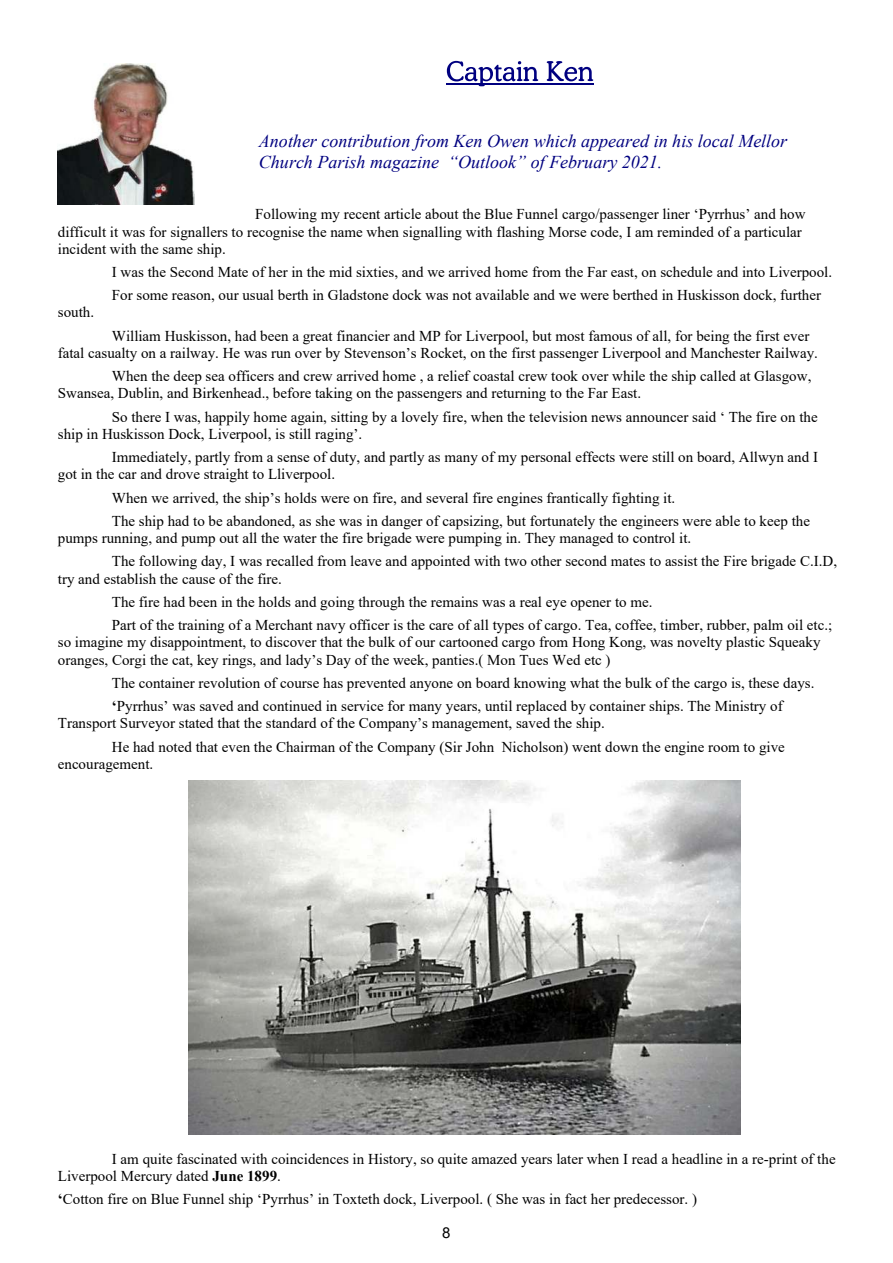
<style>
.page{position:relative;width:893px;height:1263px;background:#fff}
.page>*{position:absolute;margin:0;border:0;box-sizing:border-box;transform-origin:0 0}
.t1{font:italic 18px/20.7px "Times New Roman";color:#000080}
.t2{font:15px/17.2px "Times New Roman";color:#000}
.t3{font:15px "Arial";color:#000}
.s1{font-weight:700}
</style>
<div class="page">
<svg style="left:447px;top:61px;width:91px;height:25px"></svg>
<svg style="left:547px;top:61px;width:46px;height:20px"></svg>
<hr style="left:446px;top:84px;width:147px;height:1px;background:#000080">
<img style="left:58px;top:63px;width:136px;height:141px">
<img style="left:189px;top:780px;width:551px;height:354px">
<p class="t1" style="left:259px;top:133px;width:530px">Another contribution from Ken Owen which appeared in his local Mellor<br>Church Parish magazine “Outlook” of February 2021.</p>
<p class="t2" style="left:58px;top:207px;width:749px;text-indent:197px">Following my recent article about the Blue Funnel cargo/passenger liner ‘Pyrrhus’ and how difficult it was for signallers to recognise the name when signalling with flashing Morse code, I am reminded of a particular incident with the same ship.</p>
<p class="t2" style="left:112px;top:262px;width:722px;line-height:23.2px">I was the Second Mate of her in the mid sixties, and we arrived home from the Far east, on schedule and into Liverpool.<br>For some reason, our usual berth in Gladstone dock was not available and we were berthed in Huskisson dock, further</p>
<p class="t2" style="left:58px;top:305px;width:38px">south.</p>
<p class="t2" style="left:58px;top:328px;width:762px;text-indent:54px">William Huskisson, had been a great financier and MP for Liverpool, but most famous of all, for being the first ever fatal casualty on a railway. He was run over by Stevenson’s Rocket, on the first passenger Liverpool and Manchester Railway.</p>
<p class="t2" style="left:58px;top:369px;width:755px;text-indent:54px">When the deep sea officers and crew arrived home , a relief coastal crew took over while the ship called at Glasgow,<br>Swansea, Dublin, and Birkenhead., before taking on the passengers and returning to the Far East.</p>
<p class="t2" style="left:58px;top:409px;width:761px;text-indent:54px">So there I was, happily home again, sitting by a lovely fire, when the television news announcer said ‘ The fire on the ship in Huskisson Dock, Liverpool, is still raging’.</p>
<p class="t2" style="left:58px;top:450px;width:762px;text-indent:54px">Immediately, partly from a sense of duty, and partly as many of my personal effects were still on board, Allwyn and I got in the car and drove straight to Lliverpool.</p>
<p class="t2" style="left:112px;top:487px;width:700px;line-height:23.2px">When we arrived, the ship’s holds were on fire, and several fire engines frantically fighting it.<br>The ship had to be abandoned, as she was in danger of capsizing, but fortunately the engineers were able to keep the</p>
<p class="t2" style="left:112px;top:528px;width:727px;line-height:23.2px;text-indent:-54px">pumps running, and pump out all the water the fire brigade were pumping in. They managed to control it.<br>The following day, I was recalled from leave and appointed with two other second mates to assist the Fire brigade C.I.D,</p>
<p class="t2" style="left:112px;top:568px;width:722px;line-height:23.2px;text-indent:-54px">try and establish the cause of the fire.<br>The fire had been in the holds and going through the remains was a real eye opener to me.<br>Part of the training of a Merchant navy officer is the care of all types of cargo. Tea, coffee, timber, rubber, palm oil etc.;</p>
<p class="t2" style="left:58px;top:635px;width:764px">so imagine my disappointment, to discover that the bulk of our cartooned cargo from Hong Kong, was novelty plastic Squeaky oranges, Corgi the cat, key rings, and lady’s Day of the week, panties.( Mon Tues Wed etc )</p>
<p class="t2" style="left:112px;top:673px;width:704px;line-height:23.2px">The container revolution of course has prevented anyone on board knowing what the bulk of the cargo is, these days. <span class="s1">‘</span>Pyrrhus’ was saved and continued in service for many years, until replaced by container ships. The Ministry of</p>
<p class="t2" style="left:112px;top:713px;width:675px;line-height:23.2px;text-indent:-54px">Transport Surveyor stated that the standard of the Company’s management, saved the ship.<br>He had noted that even the Chairman of the Company (Sir John Nicholson) went down the engine room to give</p>
<p class="t2" style="left:58px;top:757px;width:97px">encouragement.</p>
<p class="t2" style="left:58px;top:1152px;width:779px;text-indent:54px">I am quite fascinated with coincidences in History, so quite amazed years later when I read a headline in a re-print of the<br>Liverpool Mercury dated <span class="s1">June 1899</span>.</p>
<p class="t2" style="left:58px;top:1192px;width:641px"><span class="s1">‘</span>Cotton fire on Blue Funnel ship ‘Pyrrhus’ in Toxteth dock, Liverpool. ( She was in fact her predecessor. )</p>
<p class="t3" style="left:442px;top:1227px;width:10px">8</p>
</div>
